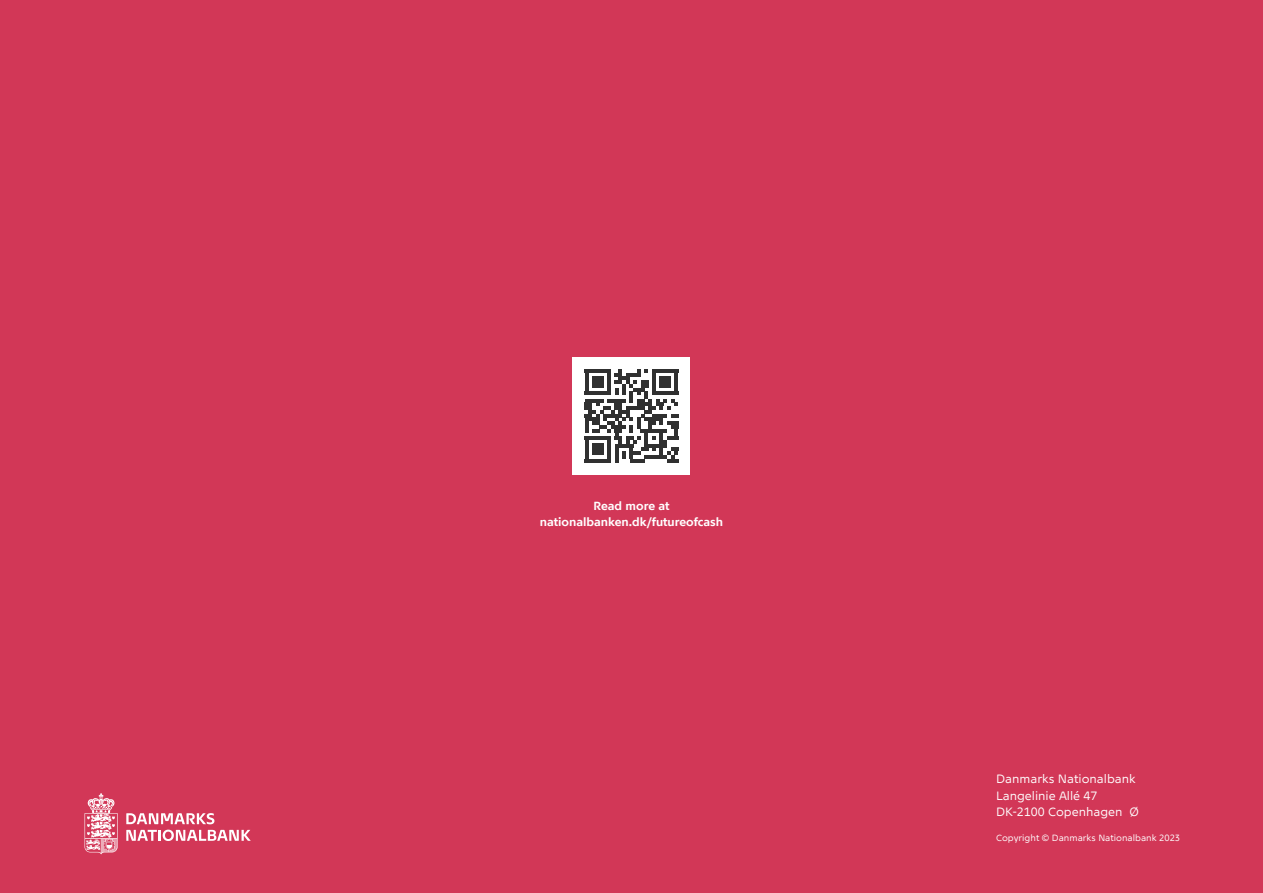
<style>
.page{position:relative;width:1263px;height:893px;background:#d23757}
.page>*{position:absolute;margin:0;border:0;box-sizing:border-box;transform-origin:0 0}
.AR_Brød{font:12px/16.5px "Nationalbank";color:#fff}
.Brød{font:700 11.7px/16.5px "Nationalbank";color:#fff;text-align:center}
.t1{font:9px "Nationalbank";color:#fff}
</style>
<div class="page">
<svg style="left:126px;top:813px;width:88px;height:11px"></svg>
<svg style="left:126px;top:830px;width:125px;height:11px"></svg>
<svg style="left:85px;top:793px;width:33px;height:61px"></svg>
<div style="left:573px;top:357px;width:117px;height:117px;background:#fff"></div>
<svg style="left:585px;top:369px;width:93px;height:94px"></svg>
<hr style="left:585px;top:459px;width:26px;height:4px;background:#303030">
<div style="left:592px;top:444px;width:11px;height:11px;background:#303030"></div>
<p class="Brød" style="left:540px;top:497px;width:185px">Read more at nationalbanken.dk/futureofcash</p>
<p class="AR_Brød" style="left:996px;top:771px;width:144px">Danmarks Nationalbank<br>Langelinie Allé 47<br>DK-2100 Copenhagen Ø</p>
<p class="t1" style="left:996px;top:832px;width:185px">Copyright © Danmarks Nationalbank 2023</p>
</div>
